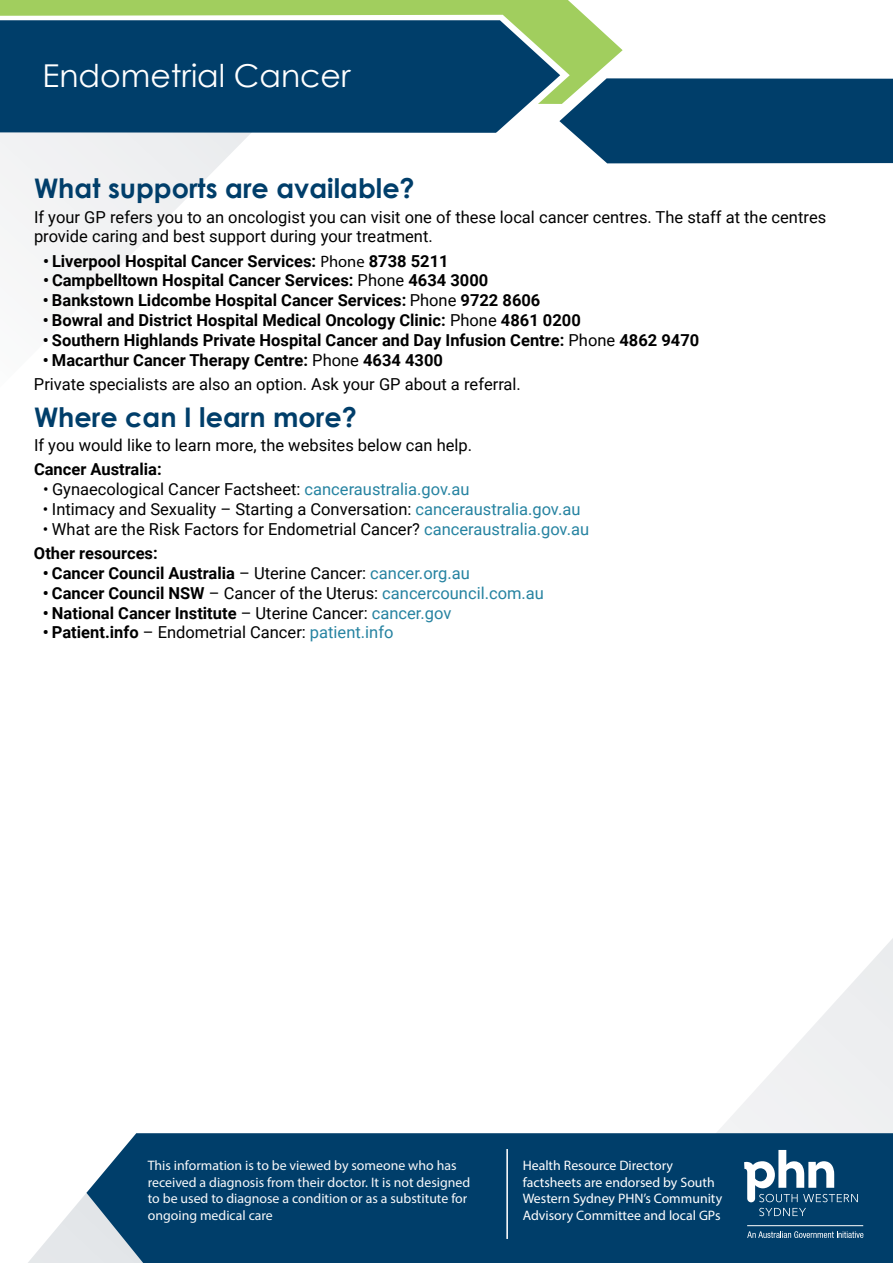
<style>
.page{position:relative;width:893px;height:1263px;background:#fff}
.page>*{position:absolute;margin:0;border:0;box-sizing:border-box;transform-origin:0 0}
.t1{font:31.5px "Century Gothic";color:#fff}
.t2{font:700 27px "Century Gothic";color:#003e6a}
.t3{font:16.5px/24.3px "Roboto";color:#000}
.t4{font:700 16.5px "Roboto";color:#000}
.t5{font:16.5px "Roboto";color:#2683a1}
.t6{font:13.8px/16.5px "Myriad Pro";color:#f9f9fa}
.t7{font:13.8px/16.5px "Myriad Pro";color:#fff}
.s1{font-family:"Myriad Pro";font-weight:400}
.s2{font-weight:400}
.s3{font-weight:700}
.s4{color:#2683a1}
.s5{font-weight:400;color:#2683a1}
.s6{font-weight:700;color:#000}
.s7{color:#000}
</style>
<div class="page">
<svg style="left:0;top:135px;width:249px;height:166px"></svg>
<div style="left:570px;top:78px;width:323px;height:85px;background:#003e6a"></div>
<svg style="left:0;top:0;width:624px;height:105px"></svg>
<svg style="left:0;top:15px;width:570px;height:120px;background:#1d5476"></svg>
<svg style="left:717px;top:938px;width:176px;height:195px"></svg>
<svg style="left:28px;top:1194px;width:58px;height:69px"></svg>
<div style="left:86px;top:1133px;width:807px;height:130px;background:#003e6a"></div>
<svg style="left:759px;top:1208px;width:47px;height:8px"></svg>
<svg style="left:744px;top:1150px;width:114px;height:52px"></svg>
<svg style="left:747px;top:1231px;width:116px;height:7px"></svg>
<hr style="left:506px;top:1149px;width:2px;height:90px;background:#fff">
<h1 class="t1" style="left:43px;top:54px;width:310px">Endometrial Cancer</h1>
<h2 class="t2" style="left:34px;top:168px;width:382px">What supports are available?</h2>
<p class="t3" style="left:34px;top:206px;width:794px;line-height:19.8px">If your GP refers you to an oncologist you can visit one of these local cancer centres. The staff at the centres provide caring and best support during your treatment.</p>
<p class="t4" style="left:43px;top:249px;width:407px">• Liverpool Hospital Cancer Services: <span class="s1">Phone</span> 8738 5211</p>
<p class="t4" style="left:43px;top:269px;width:447px">• Campbelltown Hospital Cancer Services: <span class="s2">Phone</span> 4634 3000</p>
<p class="t4" style="left:43px;top:289px;width:499px">• Bankstown Lidcombe Hospital Cancer Services: <span class="s2">Phone</span> 9722 8606</p>
<p class="t4" style="left:43px;top:309px;width:539px">• Bowral and District Hospital Medical Oncology Clinic: <span class="s2">Phone</span> 4861 0200</p>
<p class="t4" style="left:43px;top:328px;width:658px">• Southern Highlands Private Hospital Cancer and Day Infusion Centre: <span class="s2">Phone</span> 4862 9470</p>
<p class="t3" style="left:34px;top:347px;width:488px;text-indent:9px"><span class="s3">• Macarthur Cancer Therapy Centre:</span> Phone <span class="s3">4634 4300<br></span>Private specialists are also an option. Ask your GP about a referral.</p>
<h2 class="t2" style="left:34px;top:396px;width:324px">Where can I learn more?</h2>
<p class="t3" style="left:34px;top:432px;width:440px">If you would like to learn more, the websites below can help.</p>
<p class="t4" style="left:34px;top:458px;width:129px">Cancer Australia:</p>
<p class="t3" style="left:43px;top:477px;width:428px">• Gynaecological Cancer Factsheet: <span class="s4">canceraustralia.gov.au</span></p>
<p class="t3" style="left:43px;top:496px;width:539px">• Intimacy and Sexuality – Starting a Conversation: <span class="s4">canceraustralia.gov.au</span></p>
<p class="t3" style="left:34px;top:516px;width:557px;text-indent:9px">• What are the Risk Factors for Endometrial Cancer? <span class="s4">canceraustralia.gov.au<br></span><span class="s3">Other resources:</span></p>
<p class="t4" style="left:43px;top:561px;width:428px">• Cancer Council Australia <span class="s2">– Uterine Cancer:</span> <span class="s5">cancer.org.au</span></p>
<p class="t5" style="left:43px;top:581px;width:502px"><span class="s6">• Cancer Council NSW</span> <span class="s7">– Cancer of the Uterus:</span> cancercouncil.com.au</p>
<p class="t4" style="left:43px;top:601px;width:410px">• National Cancer Institute <span class="s2">– Uterine Cancer:</span> <span class="s5">cancer.gov</span></p>
<p class="t3" style="left:43px;top:620px;width:352px"><span class="s3">• Patient.info</span> – Endometrial Cancer: <span class="s4">patient.info</span></p>
<p class="t6" style="left:148px;top:1157px;width:324px">This information is to be viewed by someone who has received a diagnosis from their doctor. It is not designed to be used to diagnose a condition or as a substitute for ongoing medical care</p>
<p class="t7" style="left:523px;top:1157px;width:201px">Health Resource Directory factsheets are endorsed by South<br>Western Sydney PHN’s Community<br>Advisory Committee and local GPs</p>
</div>
